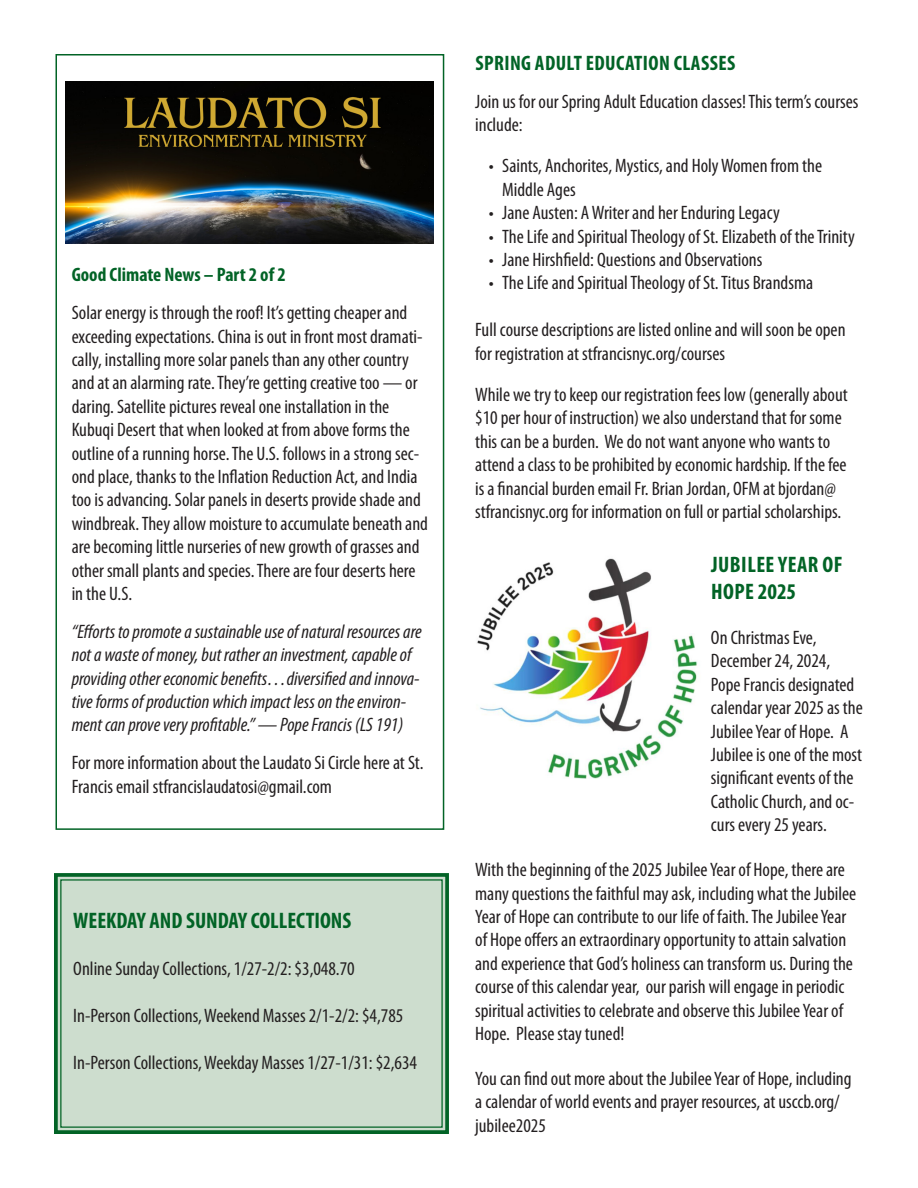
<style>
.page{position:relative;width:918px;height:1188px;background:#fff}
.page>*{position:absolute;margin:0;border:0;box-sizing:border-box;transform-origin:0 0}
.Body_txt_left{font:700 condensed 22.5px "Myriad Pro";color:#026326}
.Body_txt_left-2{font:700 condensed 22.5px/27px "Myriad Pro";letter-spacing:.02em;color:#026326}
.Headline{font:700 condensed 21px "Myriad Pro";letter-spacing:.02em;color:#026326}
.Body_txt_left-3{font:condensed 19.5px/23.4px "Myriad Pro";color:#231f20}
.Body_txt_left-4{font:italic condensed 19.5px/23.4px "Myriad Pro";color:#231f20}
.Body_txt_left-5{font:700 condensed 19.5px "Myriad Pro";color:#026326}
</style>
<div class="page">
<img style="left:66px;top:82px;width:368px;height:161px">
<div style="left:56px;top:54px;width:388px;height:776px;border:2px solid #026326"></div>
<div style="left:54px;top:873px;width:395px;height:261px;background:#cdddce"></div>
<div style="left:60px;top:879px;width:383px;height:249px;border:1px solid #026326"></div>
<img style="left:475px;top:554px;width:236px;height:224px">
<p class="Body_txt_left-5" style="left:72px;top:263px;width:215px">Good Climate News – Part 2 of 2</p>
<p class="Body_txt_left-3" style="left:72px;top:301px;width:358px">Solar energy is through the roof! It’s getting cheaper and exceeding expectations. China is out in front most dramati&shy;cally, installing more solar panels than any other country and at an alarming rate. They’re getting creative too — or daring. Satellite pictures reveal one installation in the Kubuqi Desert that when looked at from above forms the outline of a running horse. The U.S. follows in a strong sec&shy;ond place, thanks to the Inflation Reduction Act, and India too is advancing. Solar panels in deserts provide shade and windbreak. They allow moisture to accumulate beneath and are becoming little nurseries of new growth of grasses and other small plants and species. There are four deserts here in the U.S.</p>
<p class="Body_txt_left-4" style="left:72px;top:619px;width:351px">“Efforts to promote a sustainable use of natural resources are not a waste of money, but rather an investment, capable of providing other economic benefits…diversified and innova&shy;tive forms of production which impact less on the environ&shy;ment can prove very profitable.” — Pope Francis (LS 191)</p>
<p class="Body_txt_left-3" style="left:72px;top:751px;width:353px">For more information about the Laudato Si Circle here at St.<br>Francis email stfrancislaudatosi@gmail.com</p>
<p class="Body_txt_left" style="left:73px;top:907px;width:280px">WEEKDAY AND SUNDAY COLLECTIONS</p>
<p class="Body_txt_left-3" style="left:73px;top:957px;width:283px">Online Sunday Collections, 1/27-2/2: $3,048.70</p>
<p class="Body_txt_left-3" style="left:73px;top:1003px;width:332px">In-Person Collections, Weekend Masses 2/1-2/2: $4,785</p>
<p class="Body_txt_left-3" style="left:73px;top:1050px;width:345px">In-Person Collections, Weekday Masses 1/27-1/31: $2,634</p>
<p class="Headline" style="left:475px;top:50px;width:261px">SPRING ADULT EDUCATION CLASSES</p>
<p class="Body_txt_left-3" style="left:475px;top:89px;width:385px">Join us for our Spring Adult Education classes! This term’s courses include:</p>
<p class="Body_txt_left-3" style="left:502px;top:154px;width:322px;text-indent:-14px">• Saints, Anchorites, Mystics, and Holy Women from the<br>Middle Ages</p>
<p class="Body_txt_left-3" style="left:489px;top:201px;width:293px">• Jane Austen: A Writer and her Enduring Legacy</p>
<p class="Body_txt_left-3" style="left:489px;top:224px;width:368px">• The Life and Spiritual Theology of St. Elizabeth of the Trinity</p>
<p class="Body_txt_left-3" style="left:489px;top:248px;width:275px">• Jane Hirshfield: Questions and Observations</p>
<p class="Body_txt_left-3" style="left:489px;top:271px;width:326px">• The Life and Spiritual Theology of St. Titus Brandsma</p>
<p class="Body_txt_left-3" style="left:475px;top:318px;width:372px">Full course descriptions are listed online and will soon be open for registration at stfrancisnyc.org/courses</p>
<p class="Body_txt_left-3" style="left:475px;top:383px;width:374px">While we try to keep our registration fees low (generally about $10 per hour of instruction) we also understand that for some this can be a burden. We do not want anyone who wants to attend a class to be prohibited by economic hardship. If the fee is a financial burden email Fr. Brian Jordan, OFM at bjordan@ stfrancisnyc.org for information on full or partial scholarships.</p>
<p class="Body_txt_left-2" style="left:711px;top:550px;width:133px">JUBILEE YEAR OF<br>HOPE 2025</p>
<p class="Body_txt_left-3" style="left:711px;top:626px;width:153px">On Christmas Eve,<br>December 24, 2024,<br>Pope Francis designated calendar year 2025 as the<br>Jubilee Year of Hope. A<br>Jubilee is one of the most significant events of the<br>Catholic Church, and oc&shy;curs every 25 years.</p>
<p class="Body_txt_left-3" style="left:475px;top:858px;width:383px">With the beginning of the 2025 Jubilee Year of Hope, there are many questions the faithful may ask, including what the Jubilee Year of Hope can contribute to our life of faith. The Jubilee Year of Hope offers an extraordinary opportunity to attain salvation and experience that God’s holiness can transform us. During the course of this calendar year, our parish will engage in periodic spiritual activities to celebrate and observe this Jubilee Year of Hope. Please stay tuned!</p>
<p class="Body_txt_left-3" style="left:475px;top:1067px;width:378px">You can find out more about the Jubilee Year of Hope, including a calendar of world events and prayer resources, at usccb.org/ jubilee2025</p>
</div>
